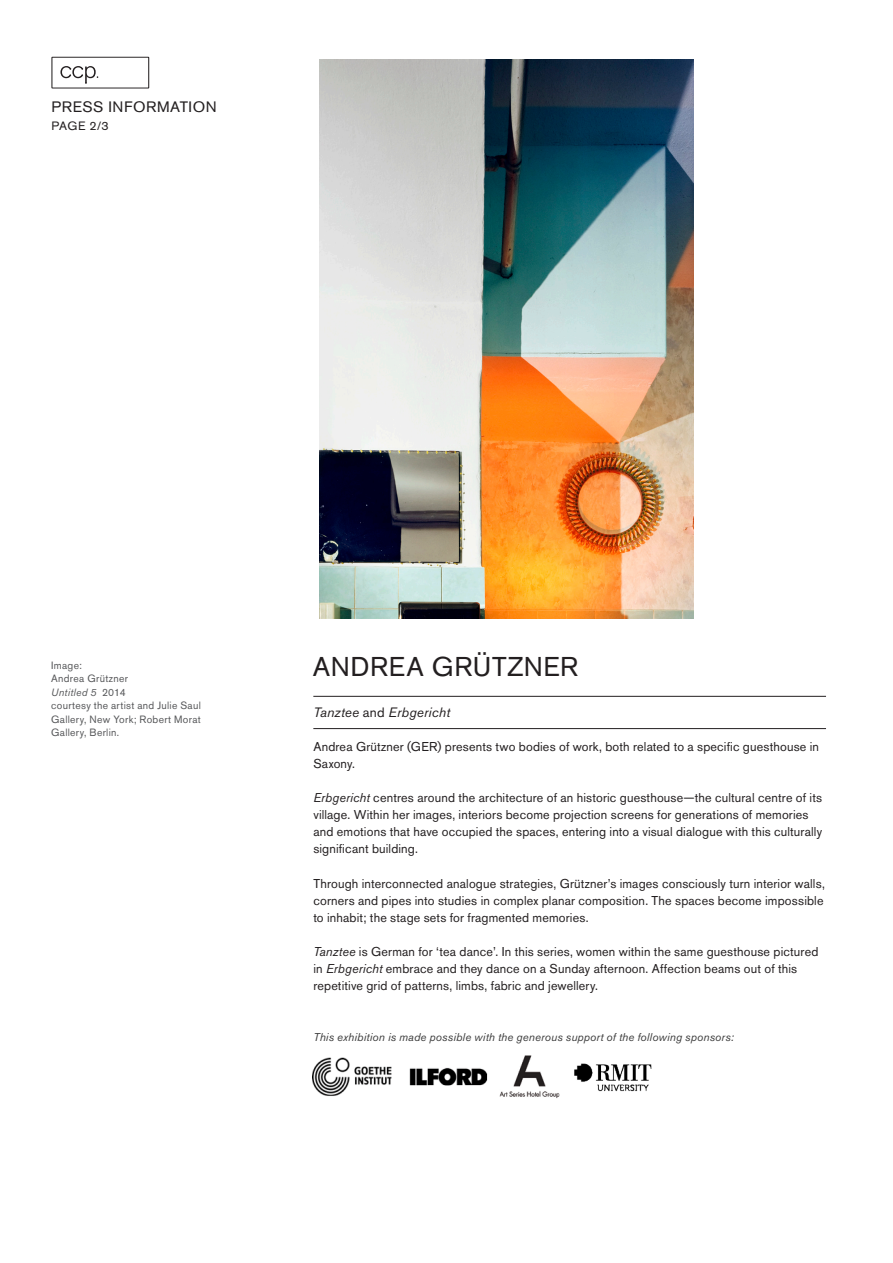
<style>
.page{position:relative;width:893px;height:1263px;background:#fff}
.page>*{position:absolute;margin:0;border:0;box-sizing:border-box;transform-origin:0 0}
.t1{font:27px "Akzidenz Grotesk BE";letter-spacing:.02em;color:#231f20}
.t2{font:15px "Akzidenz Grotesk BE";letter-spacing:.035em;color:#231f20}
.FINAL-_Subheadings{font:italic 13.5px "Akzidenz Grotesk BE";letter-spacing:.015em;color:#231f20}
.t3{font:12.75px/17.1px "Akzidenz Grotesk BE";letter-spacing:.015em;color:#231f20}
.t4{font:12px "Akzidenz Grotesk BE";color:#231f20}
.t5{font:italic 11.25px "Akzidenz Grotesk BE";letter-spacing:.015em;color:#3c3c3c}
.t6{font:10.5px/13.5px "Akzidenz Grotesk BE";letter-spacing:.03em;color:#57585a}
.t7{font:italic 10.5px "Akzidenz Grotesk BE";letter-spacing:.03em;color:#57585a}
.s1{font-style:normal}
.s2{font-style:italic}
</style>
<div class="page">
<img style="left:320px;top:59px;width:373px;height:560px">
<div style="left:52px;top:57px;width:97px;height:31px;border:1px solid #231f20"></div>
<svg style="left:60px;top:66px;width:38px;height:18px"></svg>
<hr style="left:313px;top:696px;width:513px;height:1px;background:#231f20">
<hr style="left:313px;top:728px;width:513px;height:1px;background:#231f20">
<img style="left:313px;top:1055px;width:339px;height:43px">
<p class="t2" style="left:52px;top:98px;width:167px">PRESS INFORMATION</p>
<p class="t4" style="left:52px;top:119px;width:59px">PAGE 2/3</p>
<p class="t6" style="left:51px;top:658px;width:78px">Image:<br>Andrea Grützner</p>
<p class="t7" style="left:51px;top:686px;width:76px">Untitled 5 <span class="s1">2014</span></p>
<p class="t6" style="left:51px;top:699px;width:151px;text-align:justify">courtesy the artist and Julie Saul Gallery, New York; Robert Morat Gallery, Berlin.</p>
<p class="t1" style="left:313px;top:651px;width:267px">ANDREA GRÜTZNER</p>
<p class="FINAL-_Subheadings" style="left:313px;top:704px;width:138px">Tanztee <span class="s1">and</span> Erbgericht</p>
<p class="t3" style="left:313px;top:738px;width:507px">Andrea Grützner (GER) presents two bodies of work, both related to a specific guesthouse in<br>Saxony.</p>
<p class="t3" style="left:313px;top:789px;width:510px"><span class="s2">Erbgericht</span> centres around the architecture of an historic guesthouse—the cultural centre of its village. Within her images, interiors become projection screens for generations of memories and emotions that have occupied the spaces, entering into a visual dialogue with this culturally significant building.</p>
<p class="t3" style="left:313px;top:874px;width:513px;text-align:justify">Through interconnected analogue strategies, Grützner’s images consciously turn interior walls, corners and pipes into studies in complex planar composition. The spaces become impossible to inhabit; the stage sets for fragmented memories.</p>
<p class="t3" style="left:313px;top:943px;width:507px"><span class="s2">Tanztee</span> is German for ‘tea dance’. In this series, women within the same guesthouse pictured in <span class="s2">Erbgericht</span> embrace and they dance on a Sunday afternoon. Affection beams out of this repetitive grid of patterns, limbs, fabric and jewellery.</p>
<p class="t5" style="left:313px;top:1030px;width:422px">This exhibition is made possible with the generous support of the following sponsors:</p>
</div>
